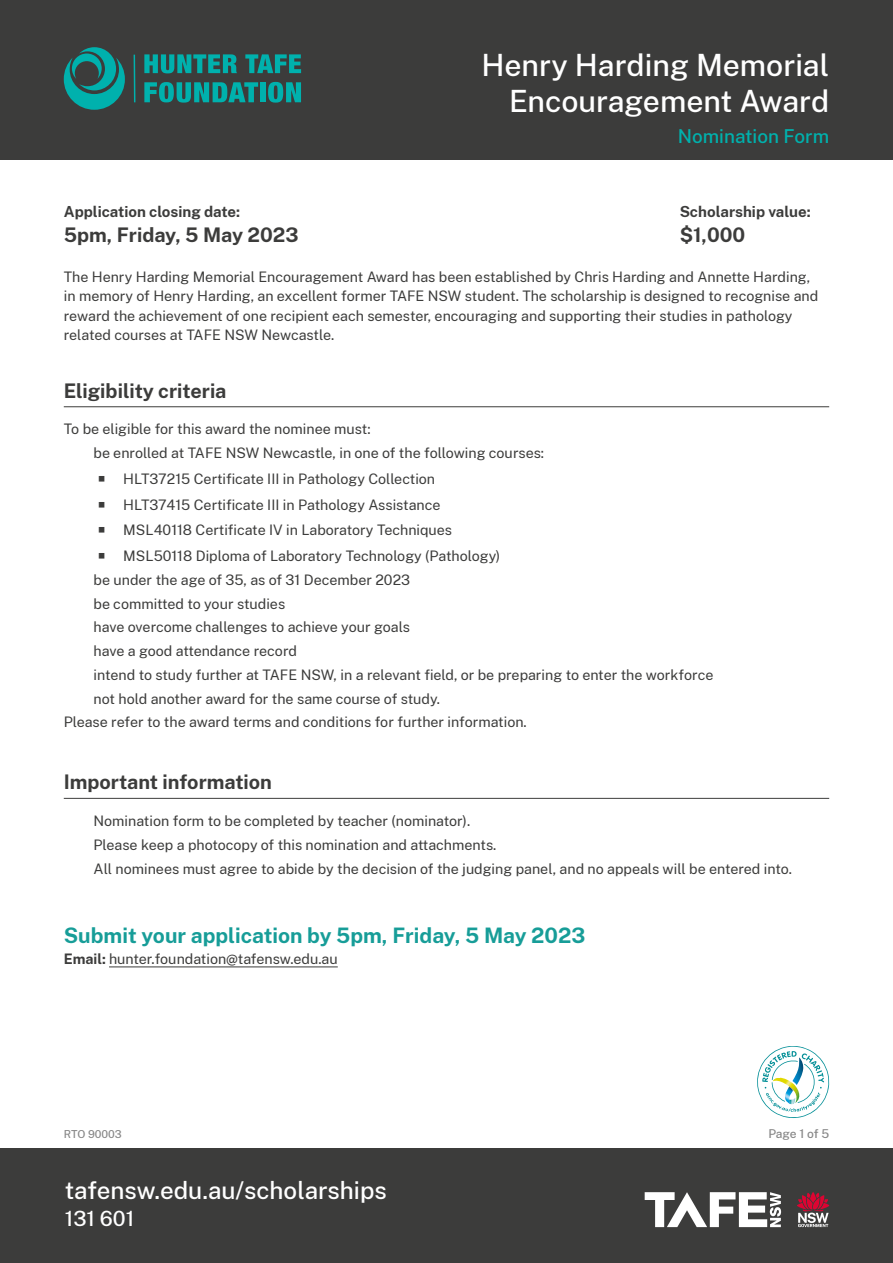
<style>
.page{position:relative;width:893px;height:1263px;background:#fff}
.page>*{position:absolute;margin:0;border:0;box-sizing:border-box;transform-origin:0 0}
.t1{font:500 30.15px/35.8px "Public Sans";color:#fff;text-align:right}
.t2{font:500 24.15px "Public Sans";color:#fff}
.t3{font:700 21px "Public Sans";color:#179d98}
.t4{font:500 20.7px "Public Sans";color:#fff}
.t5{font:700 19.8px "Public Sans";color:#3c3c3b}
.t6{font:500 18.9px "Public Sans";color:#00b1ad}
.t7{font:700 15px "Public Sans";color:#3c3c3b}
.body_2{font:14.25px "Public Sans";color:#3c3c3b}
.body{font:14.25px/19.5px "Public Sans";color:#3c3c3b}
.main_body{font:14.25px "Public Sans";color:#3c3c3b}
.t8{font:500 12px "Public Sans";letter-spacing:-.015em;color:#878787}
.t9{font:500 10.8px "Public Sans";letter-spacing:-.005em;color:#878787}
.s1{font-weight:700}
</style>
<div class="page">
<div style="left:0;top:0;width:893px;height:159px;background:#3c3c3b"></div>
<div style="left:0;top:1148px;width:893px;height:115px;background:#3c3c3b"></div>
<svg style="left:144px;top:54px;width:93px;height:19px"></svg>
<svg style="left:245px;top:54px;width:56px;height:19px"></svg>
<svg style="left:144px;top:82px;width:114px;height:21px"></svg>
<div style="left:260px;top:82px;width:5px;height:20px;background:#00b1ad"></div>
<svg style="left:268px;top:82px;width:33px;height:21px"></svg>
<svg style="left:64px;top:47px;width:61px;height:63px"></svg>
<hr style="left:134px;top:55px;width:1px;height:47px;background:#00b1ad">
<svg style="left:645px;top:1192px;width:136px;height:35px"></svg>
<svg style="left:797px;top:1192px;width:32px;height:35px"></svg>
<hr style="left:64px;top:406px;width:765px;height:1px;background:#3c3c3b">
<hr style="left:64px;top:798px;width:765px;height:1px;background:#3c3c3b">
<hr style="left:109px;top:966px;width:229px;height:1px;background:#3c3c3b">
<svg style="left:757px;top:1046px;width:73px;height:72px"></svg>
<h1 class="t1" style="left:481px;top:45px;width:349px">Henry Harding Memorial<br>Encouragement Award</h1>
<h3 class="t6" style="left:678px;top:123px;width:153px">Nomination Form</h3>
<p class="t7" style="left:680px;top:201px;width:133px">Scholarship value:</p>
<p class="t5" style="left:680px;top:221px;width:67px">$1,000</p>
<p class="body" style="left:64px;top:266px;width:756px">The Henry Harding Memorial Encouragement Award has been established by Chris Harding and Annette Harding, in memory of Henry Harding, an excellent former TAFE NSW student. The scholarship is designed to recognise and reward the achievement of one recipient each semester, encouraging and supporting their studies in pathology related courses at TAFE NSW Newcastle.</p>
<p class="t7" style="left:64px;top:201px;width:178px">Application closing date:</p>
<p class="t5" style="left:64px;top:221px;width:236px">5pm, Friday, 5 May 2023</p>
<h1 class="t5" style="left:64px;top:376px;width:164px">Eligibility criteria</h1>
<p class="body_2" style="left:64px;top:419px;width:308px">To be eligible for this award the nominee must:</p>
<p class="body_2" style="left:94px;top:443px;width:452px">be enrolled at TAFE NSW Newcastle, in one of the following courses:</p>
<p class="body" style="left:123px;top:468px;width:313px">HLT37215 Certificate III in Pathology Collection</p>
<p class="body" style="left:123px;top:494px;width:319px">HLT37415 Certificate III in Pathology Assistance</p>
<p class="body" style="left:123px;top:520px;width:330px">MSL40118 Certificate IV in Laboratory Techniques</p>
<p class="body" style="left:123px;top:545px;width:378px">MSL50118 Diploma of Laboratory Technology (Pathology)</p>
<p class="body_2" style="left:94px;top:570px;width:318px">be under the age of 35, as of 31 December 2023</p>
<p class="body_2" style="left:94px;top:593px;width:193px">be committed to your studies</p>
<p class="body_2" style="left:94px;top:617px;width:318px">have overcome challenges to achieve your goals</p>
<p class="body_2" style="left:94px;top:641px;width:205px">have a good attendance record</p>
<p class="body_2" style="left:94px;top:665px;width:621px">intend to study further at TAFE NSW, in a relevant field, or be preparing to enter the workforce</p>
<p class="body_2" style="left:94px;top:688px;width:348px">not hold another award for the same course of study.</p>
<p class="body_2" style="left:64px;top:712px;width:465px">Please refer to the award terms and conditions for further information.</p>
<h1 class="t5" style="left:64px;top:768px;width:210px">Important information</h1>
<p class="body_2" style="left:94px;top:811px;width:378px">Nomination form to be completed by teacher (nominator).</p>
<p class="body_2" style="left:94px;top:834px;width:404px">Please keep a photocopy of this nomination and attachments.</p>
<p class="body_2" style="left:94px;top:858px;width:700px">All nominees must agree to abide by the decision of the judging panel, and no appeals will be entered into.</p>
<p class="t3" style="left:64px;top:920px;width:523px">Submit your application by 5pm, Friday, 5 May 2023</p>
<p class="main_body" style="left:64px;top:949px;width:275px"><span class="s1">Email:</span> hunter.foundation@tafensw.edu.au</p>
<p class="t9" style="left:64px;top:1126px;width:59px">RTO 90003</p>
<p class="t8" style="left:768px;top:1125px;width:62px">Page 1 of 5</p>
<h2 class="t2" style="left:65px;top:1173px;width:324px">tafensw.edu.au/scholarships</h2>
<h3 class="t4" style="left:65px;top:1203px;width:71px">131 601</h3>
</div>
